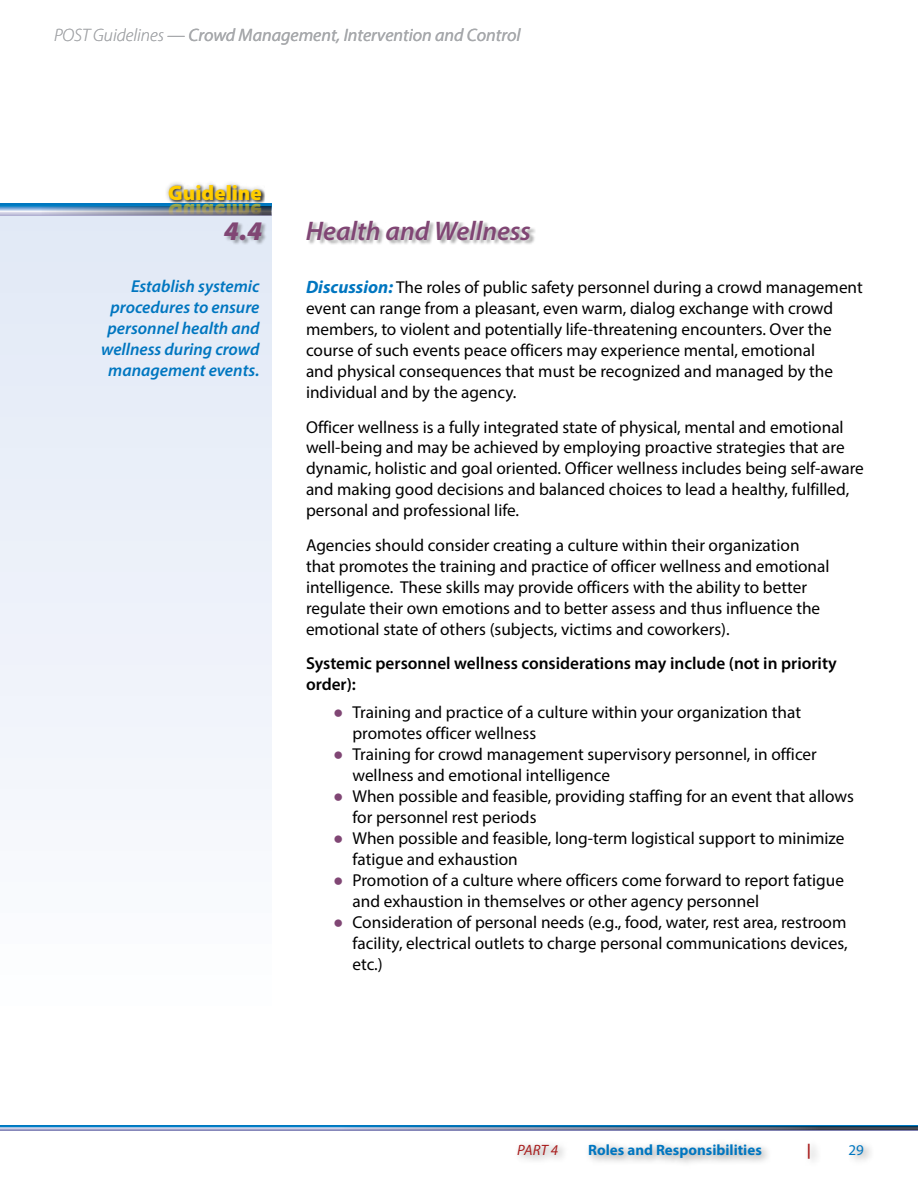
<style>
.page{position:relative;width:918px;height:1188px;background:#fff}
.page>*{position:absolute;margin:0;border:0;box-sizing:border-box;transform-origin:0 0}
.t1{font:italic 600 27px "Myriad Pro";letter-spacing:-.005em;color:#804674}
.t2{font:italic 900 27px "Myriad Pro";color:#804674}
.t3{font:900 21px "Myriad Pro";color:#ffcd00}
.t4{font:italic 18px "Myriad Pro";color:#a7a9ac}
.t5{font:17.25px/21px "Myriad Pro";color:#000}
.t6{font:italic 600 17.25px/21px "Myriad Pro";letter-spacing:-.005em;color:#0076c0;text-align:right}
.t7{font:600 17.25px/21px "Myriad Pro";color:#000}
.t8{font:700 15px "Myriad Pro";color:#0076c0}
.t9{font:italic 15px "Myriad Pro";color:#a91e1e}
.t10{font:15px "Myriad Pro";color:#0076c0}
.t11{font:700 15px "Myriad Pro";color:#a91e1e}
.s1{font-weight:300}
.s2{font-weight:700;font-style:italic;font-size:18px;color:#0076c0}
.s3{font-family:"Impact";color:#804674}
</style>
<div class="page">
<div style="left:0;top:211px;width:272px;height:917px;background:linear-gradient(to bottom,#e1e8f6,#fff)"></div>
<svg style="left:1px;top:1126px;width:325px;height:4px"></svg>
<svg style="left:326px;top:1126px;width:592px;height:4px;background:#587492"></svg>
<div style="left:226px;top:222px;width:310px;height:24px;background:#000;opacity:.3"></div>
<div style="left:513px;top:1139px;width:361px;height:30px;background:#000;opacity:.4"></div>
<svg style="left:0;top:204px;width:27px;height:11px"></svg>
<div style="left:165px;top:179px;width:102px;height:26px;background:#000;opacity:.4"></div>
<svg style="left:27px;top:204px;width:245px;height:15px;background:#7e9dba"></svg>
<p class="t4" style="left:54px;top:24px;width:468px"><span class="s1">POST Guidelines</span> — Crowd Management, Intervention and Control</p>
<p class="t3" style="left:168px;top:179px;width:95px">Guideline</p>
<h3 class="t2" style="left:224px;top:213px;width:40px">4.4</h3>
<h3 class="t1" style="left:306px;top:214px;width:227px">Health and Wellness</h3>
<p class="t6" style="left:101px;top:276px;width:160px">Establish systemic procedures to ensure personnel health and wellness during crowd management events.</p>
<p class="t5" style="left:306px;top:276px;width:558px"><span class="s2">Discussion:</span> The roles of public safety personnel during a crowd management event can range from a pleasant, even warm, dialog exchange with crowd members, to violent and potentially life-threatening encounters. Over the course of such events peace officers may experience mental, emotional<br>and physical consequences that must be recognized and managed by the individual and by the agency.</p>
<p class="t5" style="left:306px;top:416px;width:559px">Officer wellness is a fully integrated state of physical, mental and emotional well-being and may be achieved by employing proactive strategies that are dynamic, holistic and goal oriented. Officer wellness includes being self-aware and making good decisions and balanced choices to lead a healthy, fulfilled, personal and professional life.</p>
<p class="t5" style="left:306px;top:534px;width:525px">Agencies should consider creating a culture within their organization that promotes the training and practice of officer wellness and emotional intelligence. These skills may provide officers with the ability to better regulate their own emotions and to better assess and thus influence the emotional state of others (subjects, victims and coworkers).</p>
<h4 class="t7" style="left:306px;top:653px;width:532px">Systemic personnel wellness considerations may include (not in priority order):</h4>
<p class="t5" style="left:352px;top:702px;width:450px;text-indent:-19px"><span class="s3">●</span> Training and practice of a culture within your organization that promotes officer wellness</p>
<p class="t5" style="left:352px;top:744px;width:466px;text-indent:-19px"><span class="s3">●</span> Training for crowd management supervisory personnel, in officer wellness and emotional intelligence</p>
<p class="t5" style="left:352px;top:786px;width:503px;text-indent:-19px"><span class="s3">●</span> When possible and feasible, providing staffing for an event that allows for personnel rest periods</p>
<p class="t5" style="left:352px;top:828px;width:494px;text-indent:-19px"><span class="s3">●</span> When possible and feasible, long-term logistical support to minimize fatigue and exhaustion</p>
<p class="t5" style="left:352px;top:870px;width:493px;text-indent:-19px"><span class="s3">●</span> Promotion of a culture where officers come forward to report fatigue and exhaustion in themselves or other agency personnel</p>
<p class="t5" style="left:352px;top:912px;width:497px;text-align:justify;text-indent:-19px"><span class="s3">●</span> Consideration of personal needs (e.g., food, water, rest area, restroom facility, electrical outlets to charge personal communications devices, etc.)</p>
<p class="t9" style="left:517px;top:1141px;width:43px">PART 4</p>
<p class="t8" style="left:588px;top:1140px;width:175px">Roles and Responsibilities</p>
<p class="t11" style="left:807px;top:1140px;width:6px">|</p>
<p class="t10" style="left:849px;top:1141px;width:17px">29</p>
</div>
